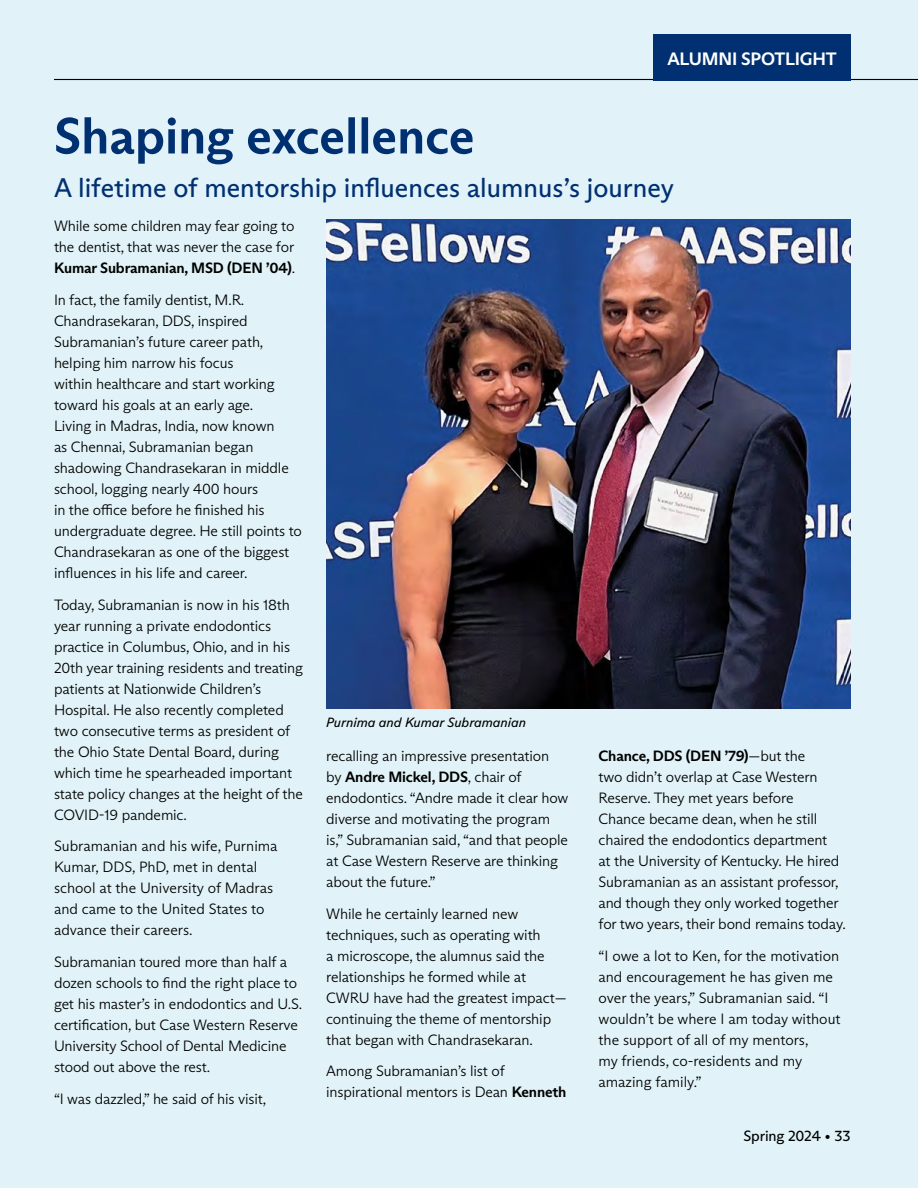
<style>
.page{position:relative;width:918px;height:1188px;background:#e1f3f8}
.page>*{position:absolute;margin:0;border:0;box-sizing:border-box;transform-origin:0 0}
.t1{font:700 51px "ABC Arizona Sans";color:#013072}
.t2{font:27px "ABC Arizona Sans";color:#013072}
.t3{font:700 18px "ABC Arizona Sans";letter-spacing:-.01em;color:#fff}
.t4{font:300 15px/21px "ABC Arizona Sans";letter-spacing:-.01em;color:#000}
.t5{font:15px "ABC Arizona Sans";letter-spacing:-.01em;color:#000}
.t6{font:italic 13.5px "ABC Arizona Sans";color:#000}
.s1{font-weight:700}
</style>
<div class="page">
<hr style="left:54px;top:79px;width:864px;height:1px;background:#000">
<div style="left:653px;top:35px;width:197px;height:46px;background:#013072"></div>
<img style="left:326px;top:219px;width:524px;height:489px">
<p class="t3" style="left:667px;top:48px;width:171px">ALUMNI SPOTLIGHT</p>
<h1 class="t1" style="left:54px;top:104px;width:422px">Shaping excellence</h1>
<h2 class="t2" style="left:54px;top:171px;width:622px">A lifetime of mentorship influences alumnus’s journey</h2>
<p class="t4" style="left:54px;top:215px;width:243px;text-align:justify">While some children may fear going to the dentist, that was never the case for <span class="s1">Kumar Subramanian, MSD (DEN ’04)</span>.</p>
<p class="t4" style="left:54px;top:289px;width:249px">In fact, the family dentist, M.R.<br>Chandrasekaran, DDS, inspired Subramanian’s future career path, helping him narrow his focus<br>within healthcare and start working toward his goals at an early age.<br>Living in Madras, India, now known<br>as Chennai, Subramanian began shadowing Chandrasekaran in middle school, logging nearly 400 hours<br>in the office before he finished his undergraduate degree. He still points to Chandrasekaran as one of the biggest influences in his life and career.</p>
<p class="t4" style="left:54px;top:594px;width:251px">Today, Subramanian is now in his 18th year running a private endodontics practice in Columbus, Ohio, and in his 20th year training residents and treating patients at Nationwide Children’s Hospital. He also recently completed two consecutive terms as president of the Ohio State Dental Board, during which time he spearheaded important state policy changes at the height of the COVID-19 pandemic.</p>
<p class="t4" style="left:54px;top:836px;width:225px">Subramanian and his wife, Purnima<br>Kumar, DDS, PhD, met in dental school at the University of Madras and came to the United States to advance their careers.</p>
<p class="t4" style="left:54px;top:952px;width:250px">Subramanian toured more than half a dozen schools to find the right place to get his master’s in endodontics and U.S. certification, but Case Western Reserve University School of Dental Medicine stood out above the rest.</p>
<p class="t4" style="left:54px;top:1088px;width:214px">“I was dazzled,” he said of his visit,</p>
<p class="t6" style="left:326px;top:714px;width:202px">Purnima and Kumar Subramanian</p>
<p class="t4" style="left:598px;top:745px;width:249px"><span class="s1">Chance, DDS (DEN ’79)</span>—but the<br>two didn’t overlap at Case Western Reserve. They met years before<br>Chance became dean, when he still chaired the endodontics department<br>at the University of Kentucky. He hired Subramanian as an assistant professor, and though they only worked together for two years, their bond remains today.</p>
<p class="t4" style="left:598px;top:945px;width:244px">“I owe a lot to Ken, for the motivation and encouragement he has given me over the years,” Subramanian said. “I wouldn’t be where I am today without the support of all of my mentors,<br>my friends, co-residents and my amazing family.”</p>
<p class="t4" style="left:326px;top:745px;width:244px">recalling an impressive presentation<br>by <span class="s1">Andre Mickel, DDS</span>, chair of endodontics. “Andre made it clear how diverse and motivating the program is,” Subramanian said, “and that people at Case Western Reserve are thinking about the future.”</p>
<p class="t4" style="left:326px;top:903px;width:242px">While he certainly learned new techniques, such as operating with<br>a microscope, the alumnus said the relationships he formed while at CWRU have had the greatest impact— continuing the theme of mentorship that began with Chandrasekaran.</p>
<p class="t4" style="left:326px;top:1061px;width:242px">Among Subramanian’s list of inspirational mentors is Dean <span class="s1">Kenneth</span></p>
<p class="t5" style="left:743px;top:1127px;width:109px">Spring 2024 • 33</p>
</div>
